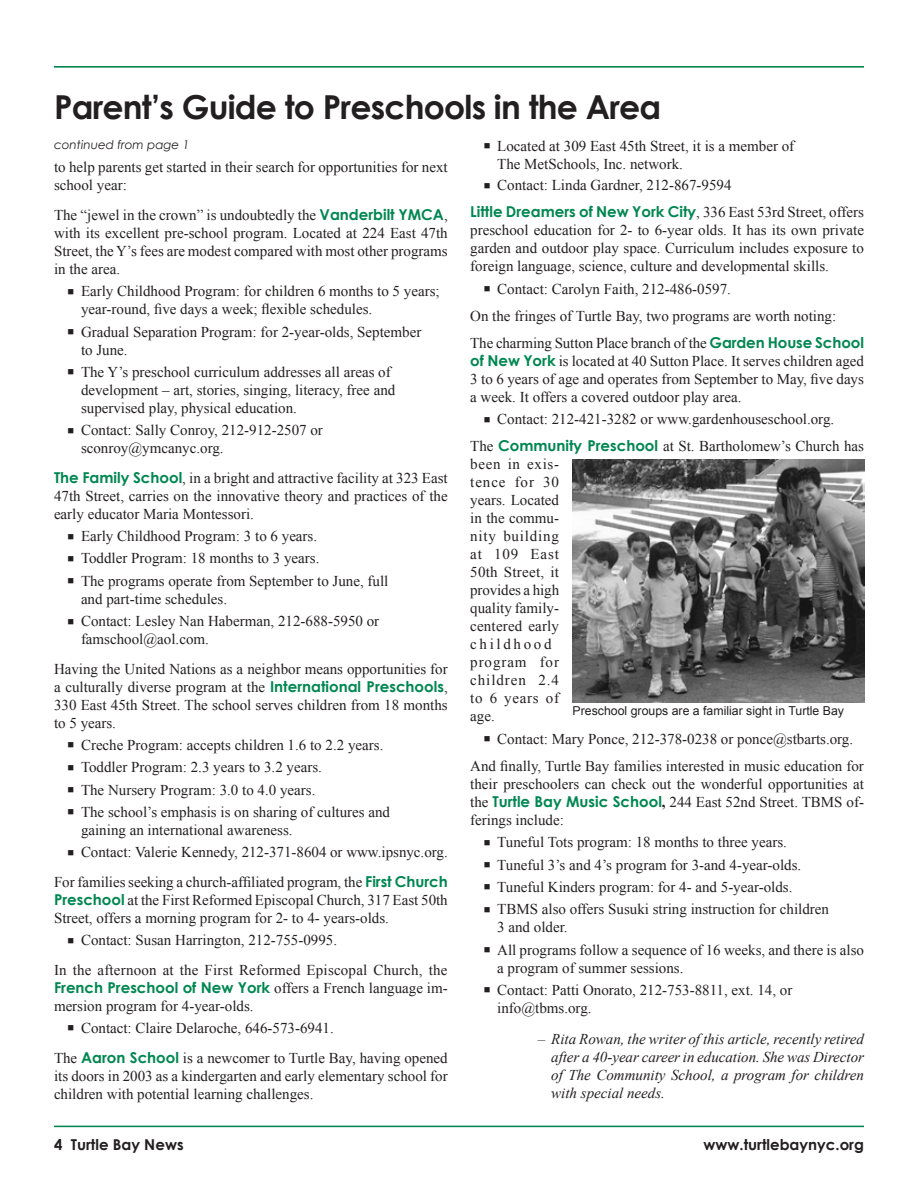
<style>
.page{position:relative;width:918px;height:1188px;background:#fff}
.page>*{position:absolute;margin:0;border:0;box-sizing:border-box;transform-origin:0 0}
.t1{font:700 33px "Century Gothic";letter-spacing:-.025em;color:#231f20}
.t2{font:15px/18px "Times New Roman";color:#231f20}
.t3{font:italic 15px/18px "Times New Roman";color:#231f20;text-align:justify}
.t4{font:700 15px "Century Gothic";color:#231f20}
.t5{font:12.3px "Arial";color:#231f20}
.t6{font:italic 12px "Century Gothic";color:#231f20}
.s1{font-family:"Century Gothic";font-weight:700;color:#008751}
.s2{font-weight:700}
</style>
<div class="page">
<hr style="left:54px;top:66px;width:810px;height:2px;background:#008751">
<hr style="left:54px;top:1126px;width:810px;height:1px;background:#008751">
<img style="left:573px;top:460px;width:291px;height:243px">
<p class="t1" style="left:54px;top:87px;width:609px">Parent’s Guide to Preschools in the Area</p>
<p class="t6" style="left:54px;top:138px;width:137px">continued from page 1</p>
<p class="t2" style="left:54px;top:158px;width:395px">to help parents get started in their search for opportunities for next school year:</p>
<p class="t2" style="left:54px;top:206px;width:395px;text-align:justify">The “jewel in the crown” is undoubtedly the <span class="s1">Vanderbilt YMCA</span>, with its excellent pre-school program. Located at 224 East 47th Street, the Y’s fees are modest compared with most other programs in the area.</p>
<p class="t2" style="left:81px;top:282px;width:360px;text-indent:-14px">■ Early Childhood Program: for children 6 months to 5 years; year-round, five days a week; flexible schedules.</p>
<p class="t2" style="left:81px;top:322px;width:342px;text-indent:-14px">■ Gradual Separation Program: for 2-year-olds, September to June.</p>
<p class="t2" style="left:81px;top:363px;width:316px;text-indent:-14px">■ The Y’s preschool curriculum addresses all areas of development – art, stories, singing, literacy, free and supervised play, physical education.</p>
<p class="t2" style="left:81px;top:421px;width:243px;text-indent:-14px">■ Contact: Sally Conroy, 212-912-2507 or sconroy@ymcanyc.org.</p>
<p class="t2" style="left:54px;top:469px;width:395px;text-align:justify"><span class="s1">The Family School</span>, in a bright and attractive facility at 323 East 47th Street, carries on the innovative theory and practices of the early educator Maria Montessori.</p>
<p class="t2" style="left:68px;top:527px;width:251px">■ Early Childhood Program: 3 to 6 years.</p>
<p class="t2" style="left:68px;top:549px;width:254px">■ Toddler Program: 18 months to 3 years.</p>
<p class="t2" style="left:81px;top:572px;width:309px;text-indent:-14px">■ The programs operate from September to June, full and part-time schedules.</p>
<p class="t2" style="left:81px;top:612px;width:300px;text-indent:-14px">■ Contact: Lesley Nan Haberman, 212-688-5950 or famschool@aol.com.</p>
<p class="t2" style="left:54px;top:659px;width:395px;text-align:justify">Having the United Nations as a neighbor means opportunities for a culturally diverse program at the <span class="s1">International Preschools</span>, 330 East 45th Street. The school serves children from 18 months to 5 years.</p>
<p class="t2" style="left:68px;top:736px;width:317px">■ Creche Program: accepts children 1.6 to 2.2 years.</p>
<p class="t2" style="left:68px;top:758px;width:256px">■ Toddler Program: 2.3 years to 3.2 years.</p>
<p class="t2" style="left:68px;top:780px;width:250px">■ The Nursery Program: 3.0 to 4.0 years.</p>
<p class="t2" style="left:81px;top:803px;width:311px;text-indent:-14px">■ The school’s emphasis is on sharing of cultures and gaining an international awareness.</p>
<p class="t2" style="left:68px;top:843px;width:382px">■ Contact: Valerie Kennedy, 212-371-8604 or www.ipsnyc.org.</p>
<p class="t2" style="left:54px;top:873px;width:395px;text-align:justify">For families seeking a church-affiliated program, the <span class="s1">First Church Preschool</span> at the First Reformed Episcopal Church, 317 East 50th Street, offers a morning program for 2- to 4- years-olds.</p>
<p class="t2" style="left:68px;top:931px;width:271px">■ Contact: Susan Harrington, 212-755-0995.</p>
<p class="t2" style="left:54px;top:960px;width:395px;text-align:justify">In the afternoon at the First Reformed Episcopal Church, the <span class="s1">French Preschool of New York</span> offers a French language im&shy;mersion program for 4-year-olds.</p>
<p class="t2" style="left:68px;top:1019px;width:268px">■ Contact: Claire Delaroche, 646-573-6941.</p>
<p class="t2" style="left:54px;top:1048px;width:395px;text-align:justify">The <span class="s1">Aaron School</span> is a newcomer to Turtle Bay, having opened its doors in 2003 as a kindergarten and early elementary school for children with potential learning challenges.</p>
<p class="t2" style="left:497px;top:137px;width:299px;text-indent:-14px">■ Located at 309 East 45th Street, it is a member of<br>The MetSchools, Inc. network.</p>
<p class="t2" style="left:484px;top:176px;width:249px">■ Contact: Linda Gardner, 212-867-9594</p>
<p class="t2" style="left:470px;top:203px;width:395px;text-align:justify"><span class="s1">Little Dreamers of New York City</span>, 336 East 53rd Street, offers preschool education for 2- to 6-year olds. It has its own private garden and outdoor play space. Curriculum includes exposure to foreign language, science, culture and developmental skills.</p>
<p class="t2" style="left:484px;top:279px;width:249px">■ Contact: Carolyn Faith, 212-486-0597.</p>
<p class="t2" style="left:470px;top:306px;width:368px">On the fringes of Turtle Bay, two programs are worth noting:</p>
<p class="t2" style="left:470px;top:334px;width:395px;text-align:justify">The charming Sutton Place branch of the <span class="s1">Garden House School of New York</span> is located at 40 Sutton Place. It serves children aged 3 to 6 years of age and operates from September to May, five days a week. It offers a covered outdoor play area.</p>
<p class="t2" style="left:484px;top:410px;width:352px">■ Contact: 212-421-3282 or www.gardenhouseschool.org.</p>
<p class="t2" style="left:470px;top:437px;width:395px">The <span class="s1">Community Preschool</span> at St. Bartholomew’s Church has been in exis-<br>tence for 30<br>years. Located<br>in the commu-<br>nity building<br>at 109 East<br>50th Street, it<br>provides a high<br>quality family-<br>centered early<br>childhood<br>program for<br>children 2.4<br>to 6 years of<br>age.</p>
<p class="t2" style="left:484px;top:729px;width:371px">■ Contact: Mary Ponce, 212-378-0238 or ponce@stbarts.org.</p>
<p class="t2" style="left:470px;top:757px;width:395px;text-align:justify">And finally, Turtle Bay families interested in music education for their preschoolers can check out the wonderful opportunities at the <span class="s1">Turtle Bay Music School</span><span class="s2">,</span> 244 East 52nd Street. TBMS of&shy;ferings include:</p>
<p class="t2" style="left:484px;top:833px;width:305px">■ Tuneful Tots program: 18 months to three years.</p>
<p class="t2" style="left:484px;top:855px;width:319px">■ Tuneful 3’s and 4’s program for 3-and 4-year-olds.</p>
<p class="t2" style="left:484px;top:878px;width:310px">■ Tuneful Kinders program: for 4- and 5-year-olds.</p>
<p class="t2" style="left:497px;top:900px;width:333px;text-indent:-14px">■ TBMS also offers Susuki string instruction for children<br>3 and older.</p>
<p class="t2" style="left:497px;top:940px;width:368px;text-indent:-14px">■ All programs follow a sequence of 16 weeks, and there is also a program of summer sessions.</p>
<p class="t2" style="left:497px;top:981px;width:297px;text-indent:-14px">■ Contact: Patti Onorato, 212-753-8811, ext. 14, or info@tbms.org.</p>
<p class="t3" style="left:551px;top:1030px;width:314px;text-indent:-14px">– Rita Rowan, the writer of this article, recently retired after a 40-year career in education. She was Director of The Community School, a program for children with special needs.</p>
<p class="t5" style="left:573px;top:704px;width:273px">Preschool groups are a familiar sight in Turtle Bay</p>
<p class="t4" style="left:54px;top:1136px;width:131px">4 Turtle Bay News</p>
<p class="t4" style="left:704px;top:1136px;width:162px">www.turtlebaynyc.org</p>
</div>
